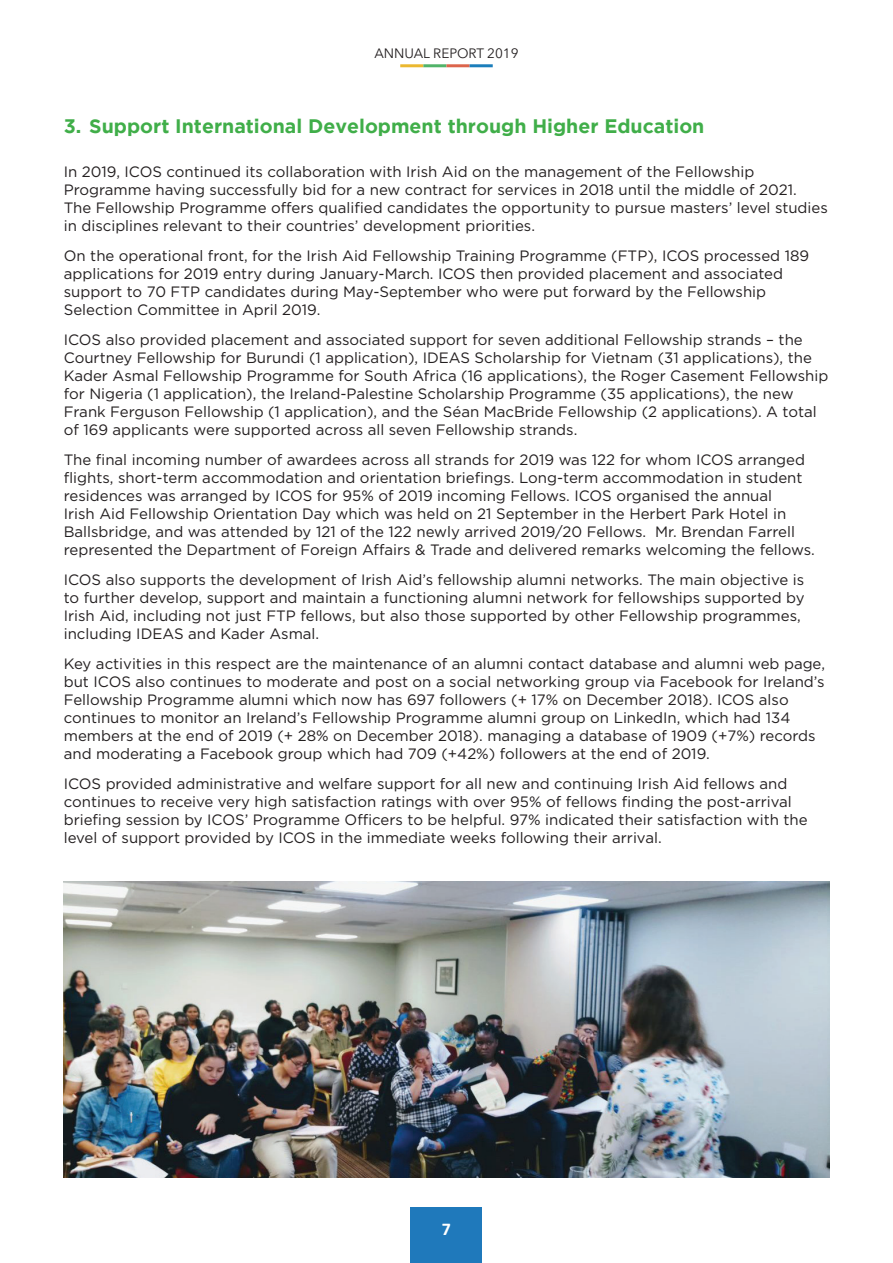
<style>
.page{position:relative;width:893px;height:1263px;background:#fff}
.page>*{position:absolute;margin:0;border:0;box-sizing:border-box;transform-origin:0 0}
.t1{font:700 19.5px "Gotham";color:#40ae49}
.t2{font:700 18px "Calibri";color:#fff}
.t3{font:15px/18px "Gotham";color:#231f20}
.t4{font:13.5px "Avenir Next LT Pro";color:#231f20}
</style>
<div class="page">
<div style="left:411px;top:1207px;width:71px;height:56px;background:#1f79bb"></div>
<hr style="left:400px;top:64px;width:23px;height:3px;background:#ebb830">
<hr style="left:423px;top:64px;width:23px;height:3px;background:#51b369">
<hr style="left:446px;top:64px;width:24px;height:3px;background:#dc654c">
<hr style="left:470px;top:64px;width:23px;height:3px;background:#1b7ebb">
<img style="left:64px;top:882px;width:765px;height:296px">
<p class="t4" style="left:374px;top:45px;width:146px">ANNUAL REPORT 2019</p>
<h1 class="t1" style="left:64px;top:115px;width:642px">3. Support International Development through Higher Education</h1>
<p class="t3" style="left:64px;top:162px;width:766px">In 2019, ICOS continued its collaboration with Irish Aid on the management of the Fellowship Programme having successfully bid for a new contract for services in 2018 until the middle of 2021.<br>The Fellowship Programme offers qualified candidates the opportunity to pursue masters’ level studies in disciplines relevant to their countries’ development priorities.</p>
<p class="t3" style="left:64px;top:246px;width:747px">On the operational front, for the Irish Aid Fellowship Training Programme (FTP), ICOS processed 189 applications for 2019 entry during January-March. ICOS then provided placement and associated support to 70 FTP candidates during May-September who were put forward by the Fellowship Selection Committee in April 2019.</p>
<p class="t3" style="left:64px;top:330px;width:766px">ICOS also provided placement and associated support for seven additional Fellowship strands – the Courtney Fellowship for Burundi (1 application), IDEAS Scholarship for Vietnam (31 applications), the Kader Asmal Fellowship Programme for South Africa (16 applications), the Roger Casement Fellowship for Nigeria (1 application), the Ireland-Palestine Scholarship Programme (35 applications), the new Frank Ferguson Fellowship (1 application), and the Séan MacBride Fellowship (2 applications). A total of 169 applicants were supported across all seven Fellowship strands.</p>
<p class="t3" style="left:64px;top:450px;width:753px">The final incoming number of awardees across all strands for 2019 was 122 for whom ICOS arranged flights, short-term accommodation and orientation briefings. Long-term accommodation in student residences was arranged by ICOS for 95% of 2019 incoming Fellows. ICOS organised the annual<br>Irish Aid Fellowship Orientation Day which was held on 21 September in the Herbert Park Hotel in Ballsbridge, and was attended by 121 of the 122 newly arrived 2019/20 Fellows. Mr. Brendan Farrell represented the Department of Foreign Affairs &amp; Trade and delivered remarks welcoming the fellows.</p>
<p class="t3" style="left:64px;top:570px;width:742px">ICOS also supports the development of Irish Aid’s fellowship alumni networks. The main objective is to further develop, support and maintain a functioning alumni network for fellowships supported by Irish Aid, including not just FTP fellows, but also those supported by other Fellowship programmes, including IDEAS and Kader Asmal.</p>
<p class="t3" style="left:64px;top:654px;width:763px">Key activities in this respect are the maintenance of an alumni contact database and alumni web page, but ICOS also continues to moderate and post on a social networking group via Facebook for Ireland’s Fellowship Programme alumni which now has 697 followers (+ 17% on December 2018). ICOS also continues to monitor an Ireland’s Fellowship Programme alumni group on LinkedIn, which had 134 members at the end of 2019 (+ 28% on December 2018). managing a database of 1909 (+7%) records and moderating a Facebook group which had 709 (+42%) followers at the end of 2019.</p>
<p class="t3" style="left:64px;top:774px;width:745px">ICOS provided administrative and welfare support for all new and continuing Irish Aid fellows and continues to receive very high satisfaction ratings with over 95% of fellows finding the post-arrival briefing session by ICOS’ Programme Officers to be helpful. 97% indicated their satisfaction with the level of support provided by ICOS in the immediate weeks following their arrival.</p>
<p class="t2" style="left:442px;top:1216px;width:11px">7</p>
</div>
